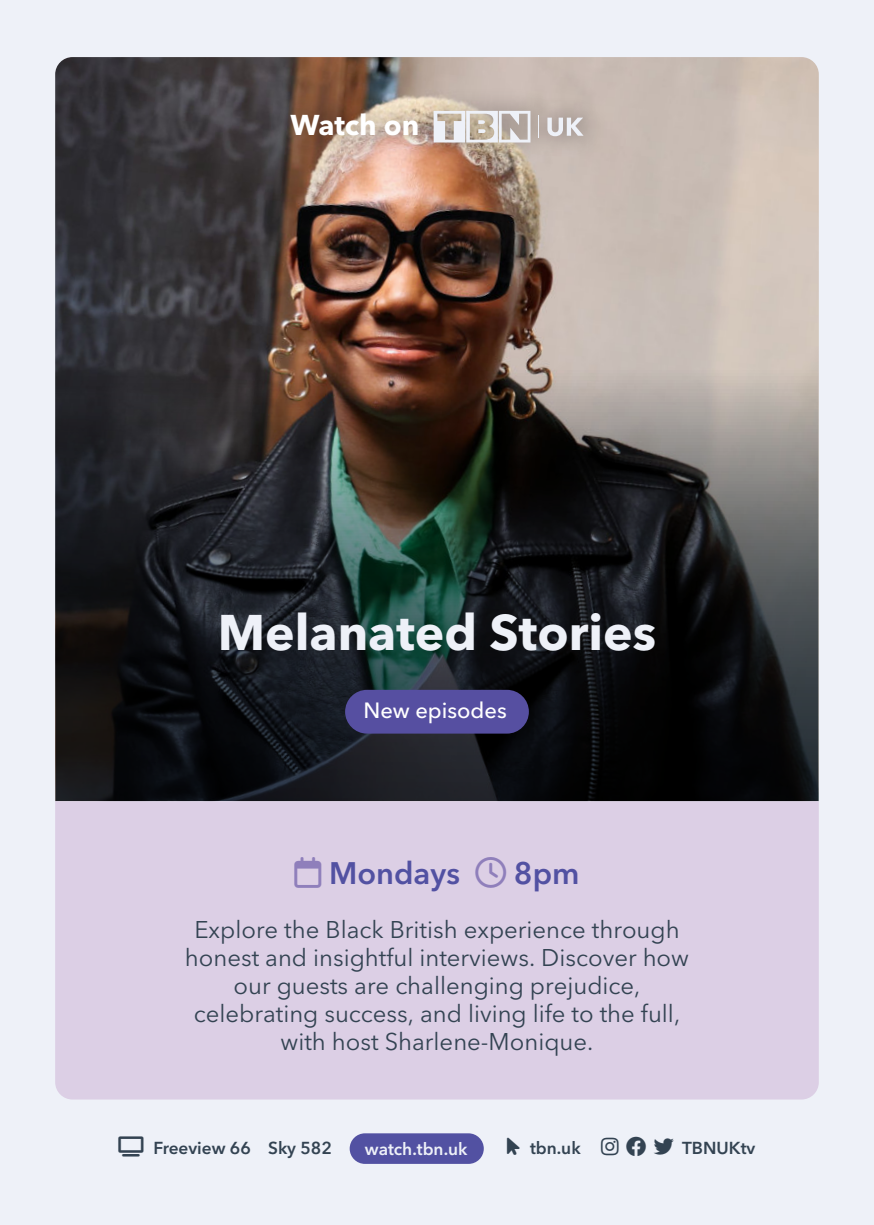
<style>
.page{position:relative;width:874px;height:1225px;background:#fff}
.page>*{position:absolute;margin:0;border:0;box-sizing:border-box;transform-origin:0 0}
.t1{font:700 49.6px "Avenir Next LT Pro";color:#eef1f8}
.t2{font:600 30.8px "Avenir Next LT Pro";color:#5251a2}
.t3{font:700 28.4px "Avenir Next LT Pro";color:#fff}
.t4{font:24px/28px "Avenir Next LT Pro";color:#334352;text-align:center}
.t5{font:500 21.8px "Avenir Next LT Pro";color:#fff}
.t6{font:600 17.2px "Avenir Next LT Pro";color:#334352}
.t7{font:600 17.2px "Avenir Next LT Pro";color:#eef1f8}
</style>
<div class="page">
<div style="left:0;top:0;width:873px;height:1225px;background:#eef1f8"></div>
<img style="left:55px;top:57px;width:763px;height:744px">
<div style="left:55px;top:801px;width:763px;height:298px;background:#dccfe5"></div>
<img style="left:260px;top:81px;width:353px;height:92px">
<svg style="left:547px;top:118px;width:36px;height:18px"></svg>
<svg style="left:433px;top:111px;width:97px;height:31px"></svg>
<svg style="left:538px;top:116px;width:1px;height:22px"></svg>
<div style="left:345px;top:690px;width:183px;height:43px;background:#564fa1;border-radius:22px"></div>
<div style="left:349px;top:1133px;width:134px;height:30px;background:#5251a2;border-radius:15px"></div>
<svg style="left:294px;top:857px;width:27px;height:31px"></svg>
<svg style="left:475px;top:857px;width:31px;height:31px"></svg>
<p class="t3" style="left:290px;top:113px;width:130px">Watch on</p>
<h1 class="t1" style="left:218px;top:611px;width:439px">Melanated Stories</h1>
<p class="t5" style="left:363px;top:701px;width:145px">New episodes</p>
<p class="t2" style="left:329px;top:861px;width:132px">Mondays</p>
<p class="t2" style="left:513px;top:861px;width:67px">8pm</p>
<p class="t4" style="left:185px;top:917px;width:505px">Explore the Black British experience through honest and insightful interviews. Discover how our guests are challenging prejudice, celebrating success, and living life to the full, with host Sharlene-Monique.</p>
<p class="t6" style="left:153px;top:1141px;width:180px">Freeview 66 Sky 582</p>
<p class="t7" style="left:365px;top:1141px;width:104px">watch.tbn.uk</p>
<p class="t6" style="left:529px;top:1141px;width:52px">tbn.uk</p>
<p class="t6" style="left:681px;top:1141px;width:75px">TBNUKtv</p>
</div>
